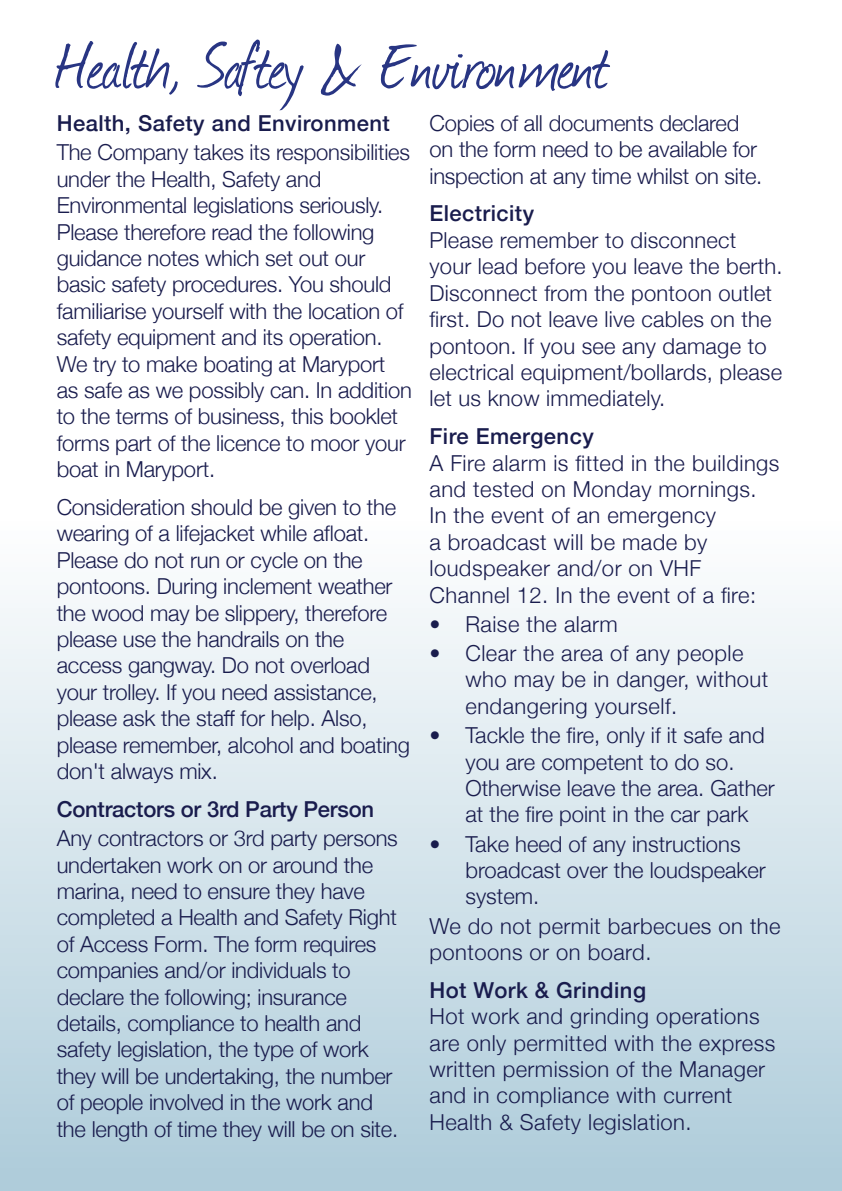
<style>
.page{position:relative;width:842px;height:1191px;background:#fff}
.page>*{position:absolute;margin:0;border:0;box-sizing:border-box;transform-origin:0 0}
.t1{font:76px "Journal";letter-spacing:-.02em;color:#283583}
.t2{font:300 22px/26.4px "Helvetica Neue";letter-spacing:-.01em;color:#191c4d}
.t3{font:300 22px/26.4px "Helvetica Neue";letter-spacing:.02em;color:#191c4d}
.t4{font:300 22px/26.4px "Helvetica Neue";letter-spacing:.01em;color:#191c4d}
.t5{font:500 22px "Helvetica Neue";letter-spacing:.02em;color:#191c4d}
.t6{font:500 22px "Helvetica Neue";letter-spacing:-.01em;color:#191c4d}
</style>
<div class="page">
<div style="left:0;top:275px;width:842px;height:916px;background:linear-gradient(to bottom,#fff,#b3cfdc)"></div>
<h1 class="t1" style="left:57px;top:14px;width:554px">Health, Saftey &amp; Environment</h1>
<p class="t5" style="left:57px;top:106px;width:335px">Health, Safety and Environment</p>
<p class="t2" style="left:57px;top:138px;width:357px">The Company takes its responsibilities under the Health, Safety and Environmental legislations seriously.<br>Please therefore read the following guidance notes which set out our basic safety procedures. You should familiarise yourself with the location of safety equipment and its operation.<br>We try to make boating at Maryport as safe as we possibly can. In addition to the terms of business, this booklet forms part of the licence to moor your boat in Maryport.</p>
<p class="t2" style="left:57px;top:492px;width:355px">Consideration should be given to the wearing of a lifejacket while afloat.<br>Please do not run or cycle on the pontoons. During inclement weather the wood may be slippery, therefore please use the handrails on the access gangway. Do not overload your trolley. If you need assistance, please ask the staff for help. Also, please remember, alcohol and boating don't always mix.</p>
<p class="t6" style="left:57px;top:791px;width:319px">Contractors or 3rd Party Person</p>
<p class="t2" style="left:57px;top:823px;width:343px">Any contractors or 3rd party persons undertaken work on or around the marina, need to ensure they have completed a Health and Safety Right of Access Form. The form requires companies and/or individuals to declare the following; insurance details, compliance to health and safety legislation, the type of work they will be undertaking, the number of people involved in the work and the length of time they will be on site.</p>
<p class="t2" style="left:429px;top:108px;width:334px">Copies of all documents declared on the form need to be available for inspection at any time whilst on site.</p>
<p class="t5" style="left:429px;top:196px;width:106px">Electricity</p>
<p class="t4" style="left:429px;top:225px;width:355px">Please remember to disconnect your lead before you leave the berth.<br>Disconnect from the pontoon outlet first. Do not leave live cables on the pontoon. If you see any damage to electrical equipment/bollards, please let us know immediately.</p>
<p class="t5" style="left:429px;top:418px;width:166px">Fire Emergency</p>
<p class="t3" style="left:429px;top:448px;width:351px">A Fire alarm is fitted in the buildings and tested on Monday mornings.<br>In the event of an emergency<br>a broadcast will be made by loudspeaker and/or on VHF<br>Channel 12. In the event of a fire:</p>
<p class="t3" style="left:429px;top:609px;width:190px">• Raise the alarm</p>
<p class="t3" style="left:465px;top:638px;width:304px;text-indent:-36px">• Clear the area of any people who may be in danger, without endangering yourself.</p>
<p class="t2" style="left:465px;top:720px;width:311px;text-indent:-36px">• Tackle the fire, only if it safe and you are competent to do so.<br>Otherwise leave the area. Gather at the fire point in the car park</p>
<p class="t2" style="left:465px;top:829px;width:302px;text-indent:-36px">• Take heed of any instructions broadcast over the loudspeaker system.</p>
<p class="t3" style="left:429px;top:911px;width:353px">We do not permit barbecues on the pontoons or on board.</p>
<p class="t5" style="left:429px;top:972px;width:218px">Hot Work &amp; Grinding</p>
<p class="t3" style="left:429px;top:1001px;width:347px">Hot work and grinding operations are only permitted with the express written permission of the Manager and in compliance with current<br>Health &amp; Safety legislation.</p>
</div>
